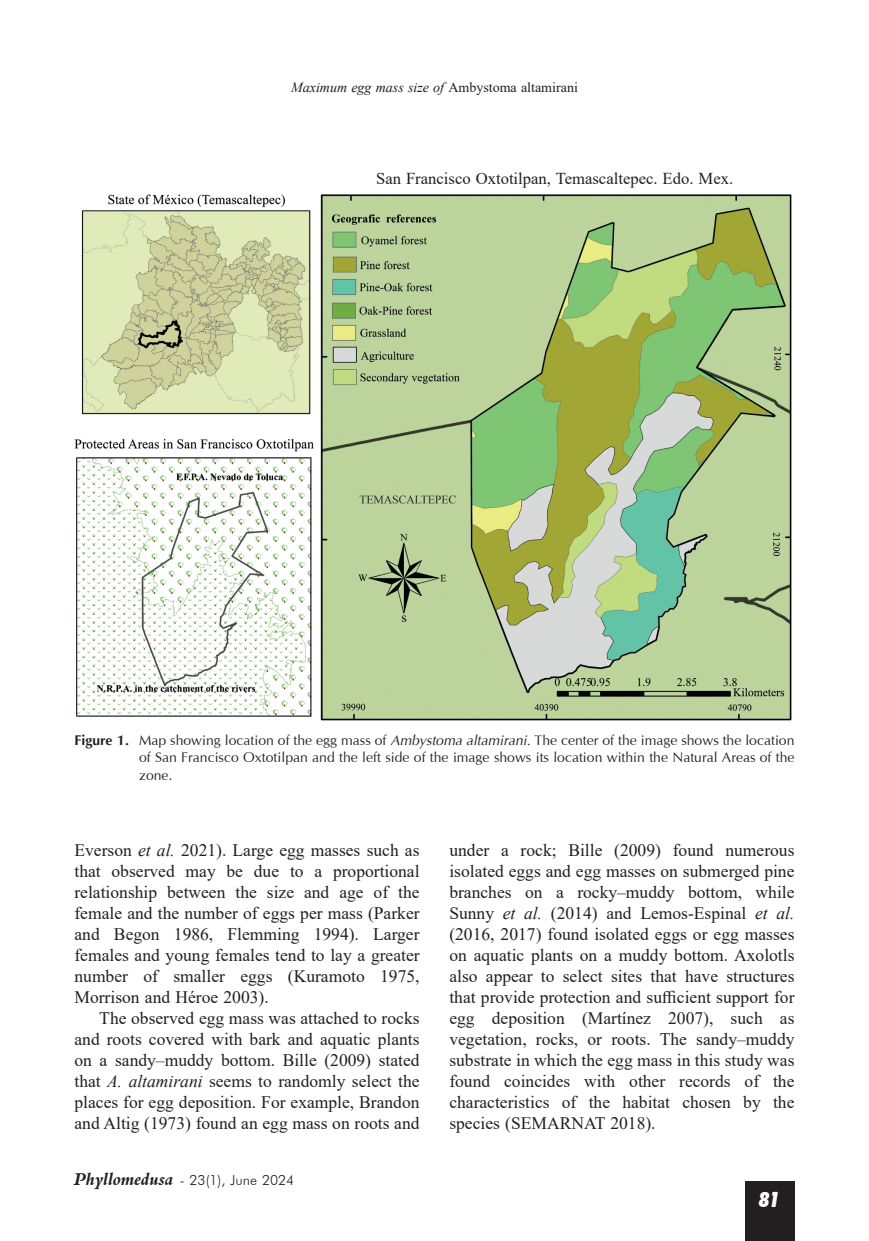
<style>
.page{position:relative;width:869px;height:1241px;background:#fff}
.page>*{position:absolute;margin:0;border:0;box-sizing:border-box;transform-origin:0 0}
.t1{font:italic 900 condensed 21px "Futura BT";color:#fff}
.t2{font:17.5px/21px "Times New Roman";color:#231f20;text-align:justify}
.t3{font:16.62px "Times New Roman";color:#231f20}
.t4{font:14px/17.5px "Optima";color:#231f20;text-align:justify}
.t5{font:italic 14px "Times New Roman";color:#231f20}
.t6{font:300 14px "Futura BT";color:#231f20}
.s1{font-style:normal}
.s2{font-weight:700}
.s3{font-style:italic}
.s4{font-family:"Aldine 401 BT Bold Italic A";font-weight:400;font-size:17.5px}
</style>
<div class="page">
<div style="left:744px;top:1181px;width:50px;height:59px;background:#231f20"></div>
<img style="left:74px;top:194px;width:718px;height:527px">
<p class="t5" style="left:291px;top:80px;width:288px">Maximum egg mass size of <span class="s1">Ambystoma altamirani</span></p>
<p class="t3" style="left:376px;top:170px;width:358px">San Francisco Oxtotilpan, Temascaltepec. Edo. Mex.</p>
<p class="t4" style="left:139px;top:731px;width:656px;text-indent:-64px"><span class="s2">Figure 1.</span> Map showing location of the egg mass of <span class="s3">Ambystoma altamirani.</span> The center of the image shows the location of San Francisco Oxtotilpan and the left side of the image shows its location within the Natural Areas of the zone.</p>
<p class="t2" style="left:74px;top:839px;width:346px">Everson <span class="s3">et al.</span> 2021). Large egg masses such as that observed may be due to a proportional relationship between the size and age of the female and the number of eggs per mass (Parker and Begon 1986, Flemming 1994). Larger females and young females tend to lay a greater number of smaller eggs (Kuramoto 1975, Morrison and Héroe 2003).</p>
<p class="t2" style="left:74px;top:1007px;width:346px;text-indent:25px">The observed egg mass was attached to rocks and roots covered with bark and aquatic plants on a sandy–muddy bottom. Bille (2009) stated that <span class="s3">A. altamirani</span> seems to randomly select the places for egg deposition. For example, Brandon and Altig (1973) found an egg mass on roots and</p>
<p class="t6" style="left:74px;top:1171px;width:221px"><span class="s4">Phyllomedusa</span> - 23(1), June 2024</p>
<p class="t2" style="left:449px;top:839px;width:346px">under a rock; Bille (2009) found numerous isolated eggs and egg masses on submerged pine branches on a rocky–muddy bottom, while Sunny <span class="s3">et al.</span> (2014) and Lemos-Espinal <span class="s3">et al. </span>(2016, 2017) found isolated eggs or egg masses on aquatic plants on a muddy bottom. Axolotls also appear to select sites that have structures that provide protection and sufficient support for egg deposition (Martínez 2007), such as vegetation, rocks, or roots. The sandy–muddy substrate in which the egg mass in this study was found coincides with other records of the characteristics of the habitat chosen by the species (SEMARNAT 2018).</p>
<p class="t1" style="left:758px;top:1186px;width:22px">81</p>
</div>
